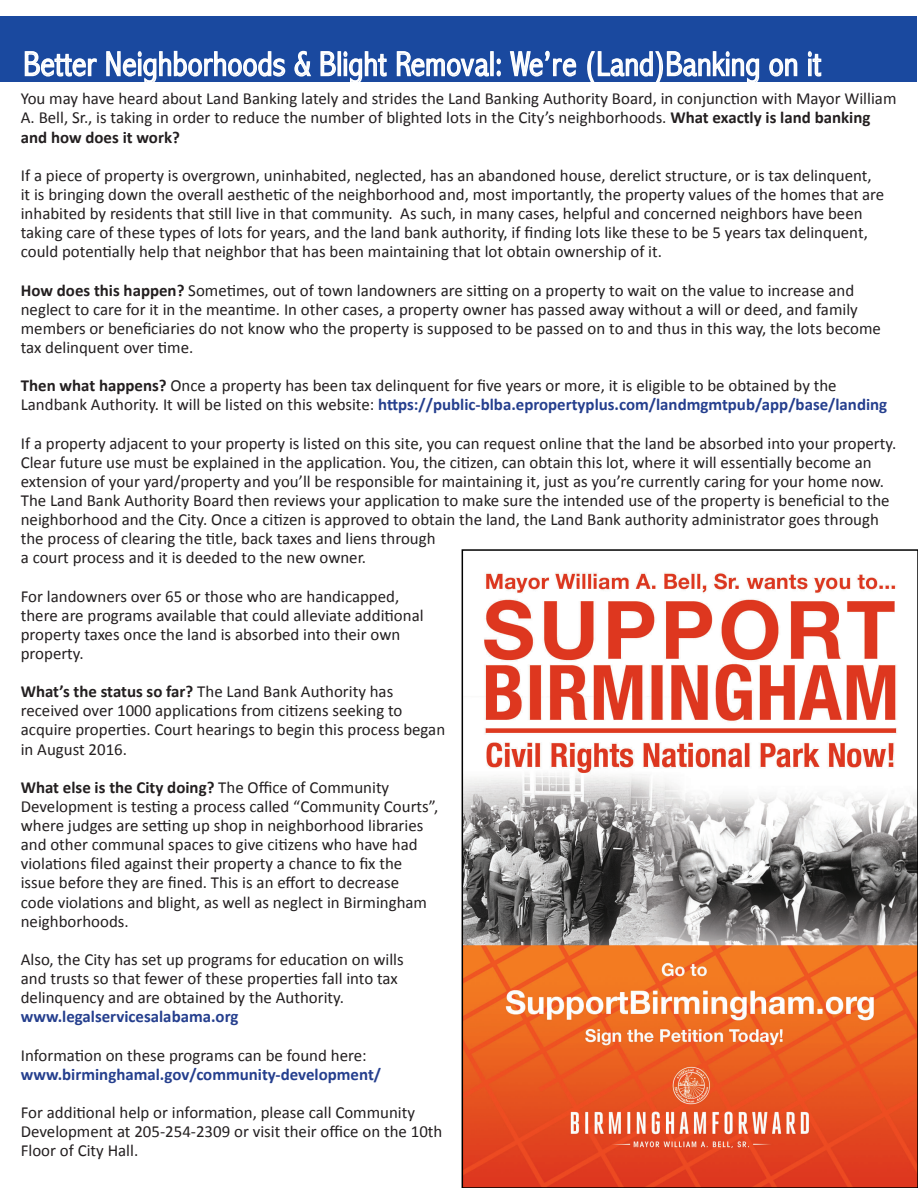
<style>
.page{position:relative;width:918px;height:1188px;background:#fff}
.page>*{position:absolute;margin:0;border:0;box-sizing:border-box;transform-origin:0 0}
.t1{font:300 condensed 34.5px "Abadi";letter-spacing:.01em;color:#fff}
.t2{font:16.8px/19.2px "Calibri";color:#231f20}
.t3{font:700 16.8px "Calibri";color:#253f8e}
.s1{font-weight:700}
.s2{font-weight:700;color:#253f8e}
</style>
<div class="page">
<div style="left:1px;top:16px;width:916px;height:65px;background:#1a499f"></div>
<img style="left:465px;top:572px;width:450px;height:613px">
<div style="left:462px;top:549px;width:456px;height:639px;border:2px solid #000"></div>
<svg style="left:24px;top:51px;width:73px;height:26px"></svg>
<svg style="left:105px;top:50px;width:181px;height:32px"></svg>
<svg style="left:294px;top:50px;width:17px;height:27px"></svg>
<svg style="left:320px;top:51px;width:16px;height:26px"></svg>
<div style="left:337px;top:51px;width:4px;height:25px;border:2px solid #fff"></div>
<svg style="left:343px;top:51px;width:44px;height:31px"></svg>
<svg style="left:396px;top:51px;width:93px;height:26px"></svg>
<div style="left:490px;top:51px;width:4px;height:25px;border:2px solid #fff"></div>
<svg style="left:496px;top:58px;width:5px;height:19px"></svg>
<svg style="left:509px;top:50px;width:68px;height:32px"></svg>
<svg style="left:586px;top:51px;width:174px;height:31px"></svg>
<svg style="left:769px;top:58px;width:29px;height:19px"></svg>
<svg style="left:808px;top:52px;width:14px;height:25px"></svg>
<p class="t1" style="left:23px;top:44px;width:799px">Better Neighborhoods &amp; Blight Removal: We’re (Land)Banking on it</p>
<p class="t2" style="left:21px;top:89px;width:877px">You may have heard about Land Banking lately and strides the Land Banking Authority Board, in conjunction with Mayor William<br>A. Bell, Sr., is taking in order to reduce the number of blighted lots in the City’s neighborhoods. <span class="s1">What exactly is land banking and how does it work?</span></p>
<p class="t2" style="left:21px;top:166px;width:865px">If a piece of property is overgrown, uninhabited, neglected, has an abandoned house, derelict structure, or is tax delinquent, it is bringing down the overall aesthetic of the neighborhood and, most importantly, the property values of the homes that are inhabited by residents that still live in that community. As such, in many cases, helpful and concerned neighbors have been taking care of these types of lots for years, and the land bank authority, if finding lots like these to be 5 years tax delinquent, could potentially help that neighbor that has been maintaining that lot obtain ownership of it.</p>
<p class="t2" style="left:21px;top:280px;width:862px"><span class="s1">How does this happen?</span> Sometimes, out of town landowners are sitting on a property to wait on the value to increase and neglect to care for it in the meantime. In other cases, a property owner has passed away without a will or deed, and family members or beneficiaries do not know who the property is supposed to be passed on to and thus in this way, the lots become tax delinquent over time.</p>
<p class="t2" style="left:21px;top:376px;width:868px"><span class="s1">Then what happens?</span> Once a property has been tax delinquent for five years or more, it is eligible to be obtained by the<br>Landbank Authority. It will be listed on this website: <span class="s2">https://public-blba.epropertyplus.com/landmgmtpub/app/base/landing</span></p>
<p class="t2" style="left:21px;top:433px;width:877px">If a property adjacent to your property is listed on this site, you can request online that the land be absorbed into your property.<br>Clear future use must be explained in the application. You, the citizen, can obtain this lot, where it will essentially become an extension of your yard/property and you’ll be responsible for maintaining it, just as you’re currently caring for your home now.<br>The Land Bank Authority Board then reviews your application to make sure the intended use of the property is beneficial to the neighborhood and the City. Once a citizen is approved to obtain the land, the Land Bank authority administrator goes through the process of clearing the title, back taxes and liens through<br>a court process and it is deeded to the new owner.</p>
<p class="t2" style="left:21px;top:586px;width:404px">For landowners over 65 or those who are handicapped, there are programs available that could alleviate additional property taxes once the land is absorbed into their own property.</p>
<p class="t2" style="left:21px;top:682px;width:426px"><span class="s1">What’s the status so far?</span> The Land Bank Authority has received over 1000 applications from citizens seeking to acquire properties. Court hearings to begin this process began in August 2016.</p>
<p class="t2" style="left:21px;top:778px;width:419px"><span class="s1">What else is the City doing?</span> The Office of Community Development is testing a process called “Community Courts”, where judges are setting up shop in neighborhood libraries and other communal spaces to give citizens who have had violations filed against their property a chance to fix the issue before they are fined. This is an effort to decrease<br>code violations and blight, as well as neglect in Birmingham neighborhoods.</p>
<p class="t2" style="left:21px;top:950px;width:384px">Also, the City has set up programs for education on wills and trusts so that fewer of these properties fall into tax delinquency and are obtained by the Authority.</p>
<p class="t3" style="left:21px;top:1006px;width:219px">www.legalservicesalabama.org</p>
<p class="t2" style="left:21px;top:1045px;width:347px">Information on these programs can be found here:</p>
<p class="t3" style="left:21px;top:1063px;width:362px">www.birminghamal.gov/community-development/</p>
<p class="t2" style="left:21px;top:1103px;width:423px">For additional help or information, please call Community<br>Development at 205-254-2309 or visit their office on the 10th<br>Floor of City Hall.</p>
</div>
